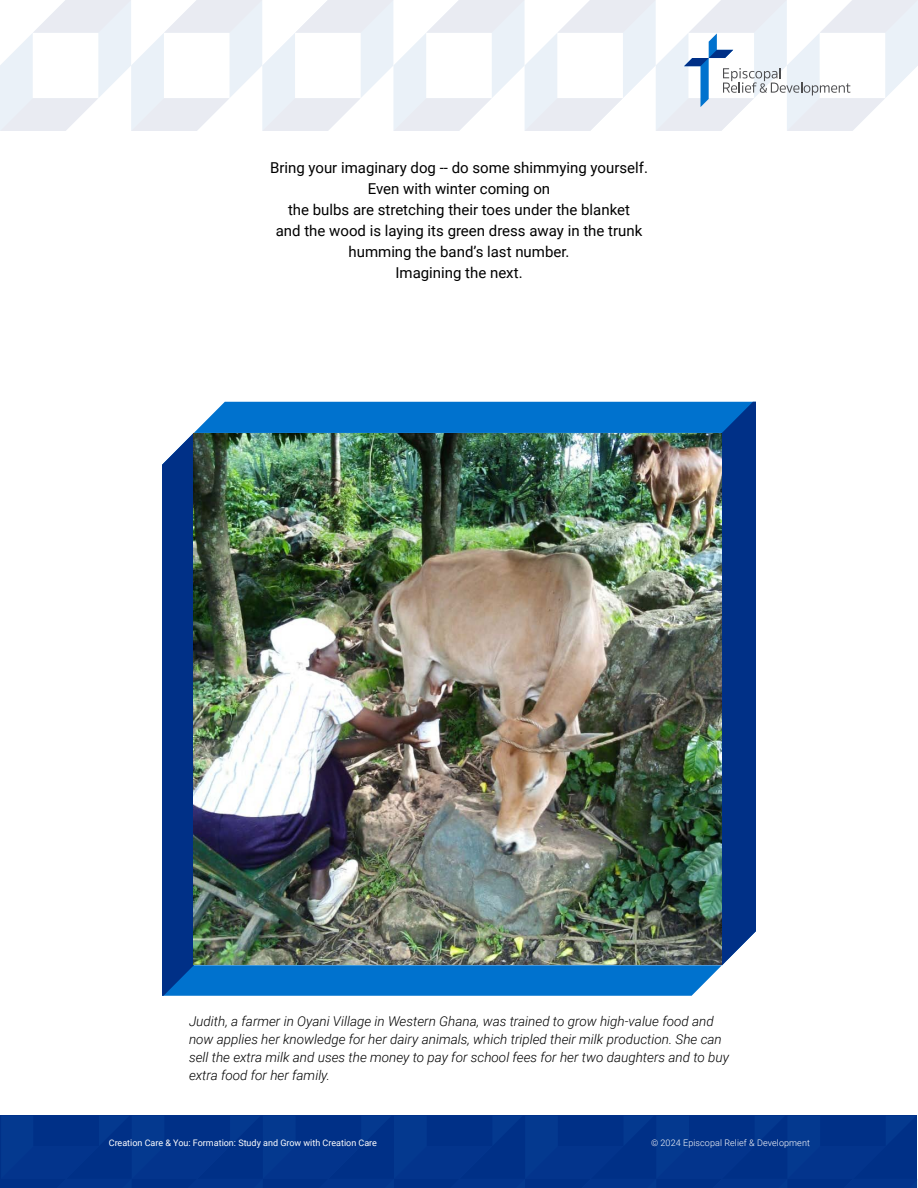
<style>
.page{position:relative;width:918px;height:1188px;background:#fff}
.page>*{position:absolute;margin:0;border:0;box-sizing:border-box;transform-origin:0 0}
.t1{font:15px/21px "Roboto";color:#000;text-align:center}
.t2{font:italic 300 13.5px/18px "Roboto";color:#000}
.t3{font:9px "Roboto";color:#fff}
.t4{font:300 9px "Roboto";letter-spacing:.01em;color:#fff}
</style>
<div class="page">
<div style="left:1px;top:1116px;width:917px;height:72px;background:#03348c"></div>
<svg style="left:0;top:0;width:918px;height:131px"></svg>
<div style="left:194px;top:402px;width:528px;height:31px;background:#0072ce"></div>
<div style="left:722px;top:402px;width:34px;height:563px;background:#003087"></div>
<svg style="left:194px;top:965px;width:528px;height:31px;background:#0a77d0"></svg>
<div style="left:162px;top:433px;width:32px;height:563px;background:#003087"></div>
<img style="left:193px;top:433px;width:529px;height:532px">
<p class="t1" style="left:270px;top:157px;width:379px">Bring your imaginary dog -- do some shimmying yourself.<br>Even with winter coming on<br>the bulbs are stretching their toes under the blanket<br>and the wood is laying its green dress away in the trunk humming the band’s last number.<br>Imagining the next.</p>
<p class="t2" style="left:189px;top:1012px;width:542px">Judith, a farmer in Oyani Village in Western Ghana, was trained to grow high-value food and now applies her knowledge for her dairy animals, which tripled their milk production. She can sell the extra milk and uses the money to pay for school fees for her two daughters and to buy extra food for her family.</p>
<p class="t3" style="left:109px;top:1136px;width:270px">Creation Care &amp; You: Formation: Study and Grow with Creation Care</p>
<p class="t4" style="left:651px;top:1136px;width:160px">© 2024 Episcopal Relief &amp; Development</p>
</div>
